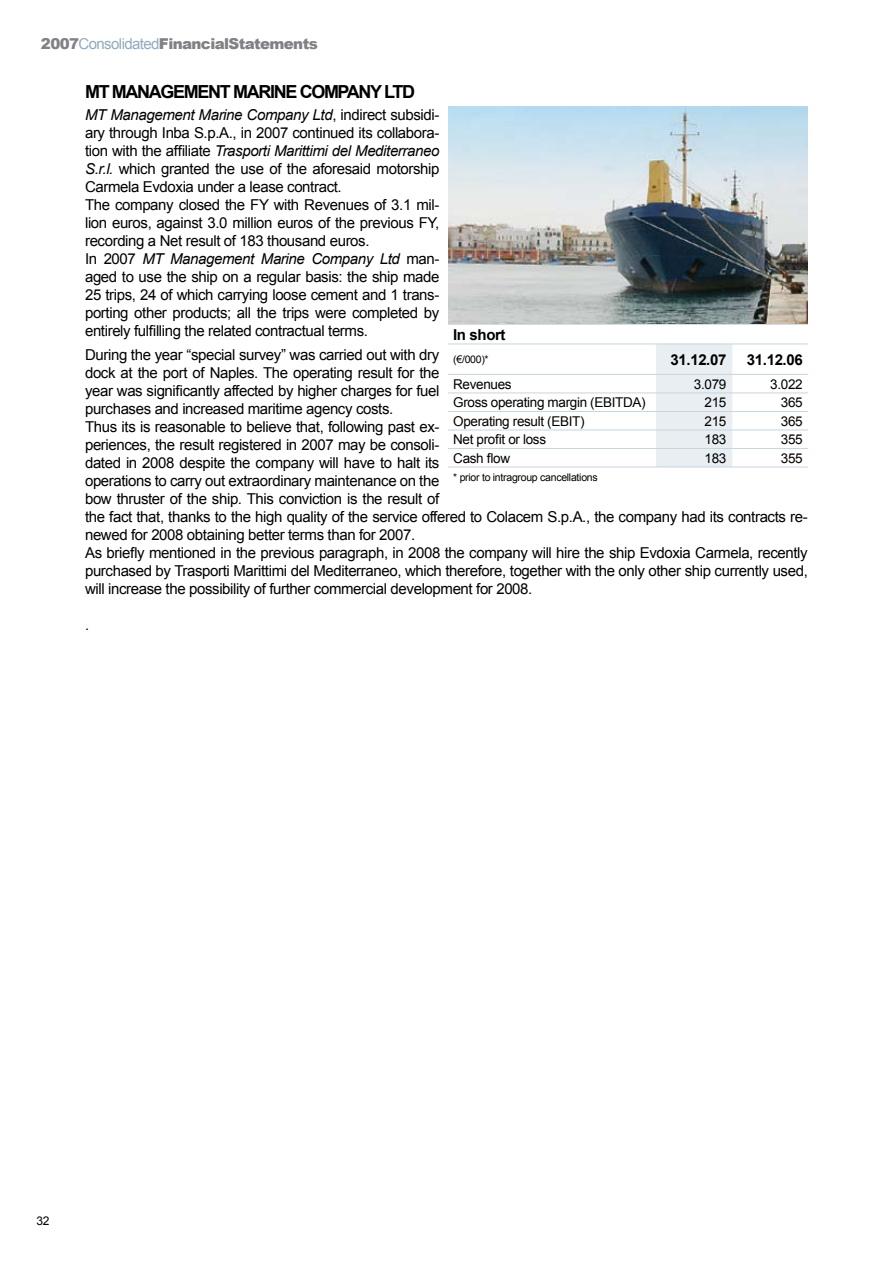
<style>
.page{position:relative;width:893px;height:1263px;background:#fff}
.page>*{position:absolute;margin:0;border:0;box-sizing:border-box;transform-origin:0 0}
.t1{font:700 18px "Arial";color:#000}
.t2{font:15px/18px "Arial";letter-spacing:-.025em;color:#000}
.t3{font:900 15px "Arial";letter-spacing:-.04em;color:#818084}
.t4{font:700 15px "Arial";letter-spacing:-.025em;color:#000}
.t5{font:13.5px "Arial";letter-spacing:-.025em;color:#000}
.t6{font:12px "Arial";color:#000}
.t7{font:10.5px "Arial";letter-spacing:-.025em;color:#000}
.s1{font-weight:400;color:#8faabe}
.s2{font-style:italic}
</style>
<div class="page">
<svg style="left:448px;top:343px;width:360px;height:1px"></svg>
<svg style="left:448px;top:345px;width:360px;height:122px"></svg>
<hr style="left:448px;top:374px;width:208px;height:1px;background:#c7d5df">
<hr style="left:448px;top:393px;width:208px;height:1px;background:#c7d5df">
<hr style="left:656px;top:393px;width:76px;height:1px;background:#c7d5df">
<hr style="left:732px;top:393px;width:76px;height:1px;background:#c7d5df">
<hr style="left:448px;top:411px;width:208px;height:1px;background:#c7d5df">
<hr style="left:656px;top:411px;width:76px;height:1px;background:#c7d5df">
<hr style="left:732px;top:411px;width:76px;height:1px;background:#c7d5df">
<hr style="left:448px;top:430px;width:208px;height:1px;background:#c7d5df">
<hr style="left:656px;top:430px;width:76px;height:1px;background:#c7d5df">
<hr style="left:732px;top:430px;width:76px;height:1px;background:#c7d5df">
<hr style="left:448px;top:448px;width:208px;height:1px;background:#c7d5df">
<hr style="left:656px;top:448px;width:76px;height:1px;background:#c7d5df">
<hr style="left:732px;top:448px;width:76px;height:1px;background:#c7d5df">
<hr style="left:448px;top:467px;width:208px;height:1px;background:#c7d5df">
<hr style="left:656px;top:467px;width:76px;height:1px;background:#c7d5df">
<hr style="left:732px;top:467px;width:76px;height:1px;background:#c7d5df">
<hr style="left:732px;top:374px;width:76px;height:1px;background:#c7d5df">
<hr style="left:448px;top:324px;width:208px;height:1px;background:#c7d5df">
<hr style="left:656px;top:324px;width:76px;height:1px;background:#c7d5df">
<hr style="left:732px;top:324px;width:76px;height:1px;background:#c7d5df">
<hr style="left:448px;top:344px;width:208px;height:1px;background:#c7d5df">
<hr style="left:656px;top:344px;width:76px;height:1px;background:#c7d5df">
<hr style="left:732px;top:344px;width:76px;height:1px;background:#c7d5df">
<hr style="left:656px;top:374px;width:76px;height:1px;background:#c7d5df">
<img style="left:448px;top:107px;width:360px;height:217px">
<p class="t3" style="left:41px;top:33px;width:278px">2007<span class="s1">Consolidated</span>FinancialStatements</p>
<p class="t1" style="left:85px;top:80px;width:40px">MT MANAGEMENT</p>
<p class="t1" style="left:233px;top:80px;width:12px">MARINE</p>
<p class="t1" style="left:300px;top:80px;width:14px">COM</p>
<p class="t1" style="left:338px;top:80px;width:23px">PANY</p>
<p class="t1" style="left:384px;top:80px;width:11px">LTD</p>
<p class="t2" style="left:85px;top:106px;width:356px"><span class="s2">MT Management Marine Company Ltd</span>, indirect subsidi&shy;ary through Inba S.p.A., in 2007 continued its collabora&shy;tion with the affiliate <span class="s2">Trasporti Marittimi del Mediterraneo S.r.l.</span> which granted the use of the aforesaid motorship Carmela Evdoxia under a lease contract.<br>The company closed the FY with Revenues of 3.1 mil&shy;lion euros, against 3.0 million euros of the previous FY, recording a Net result of 183 thousand euros.<br>In 2007 <span class="s2">MT Management Marine Company Ltd</span> man&shy;aged to use the ship on a regular basis: the ship made 25 trips, 24 of which carrying loose cement and 1 trans&shy;porting other products; all the trips were completed by entirely fulfilling the related contractual terms.</p>
<p class="t2" style="left:85px;top:346px;width:724px">During the year “special survey” was carried out with dry<br>dock at the port of Naples. The operating result for the<br>year was significantly affected by higher charges for fuel<br>purchases and increased maritime agency costs.<br>Thus its is reasonable to believe that, following past ex-<br>periences, the result registered in 2007 may be consoli-<br>dated in 2008 despite the company will have to halt its<br>operations to carry out extraordinary maintenance on the<br>bow thruster of the ship. This conviction is the result of<br>the fact that, thanks to the high quality of the service offered to Colacem S.p.A., the company had its contracts re&shy;newed for 2008 obtaining better terms than for 2007.<br>As briefly mentioned in the previous paragraph, in 2008 the company will hire the ship Evdoxia Carmela, recently purchased by Trasporti Marittimi del Mediterraneo, which therefore, together with the only other ship currently used, will increase the possibility of further commercial development for 2008.</p>
<p class="t2" style="left:85px;top:616px;width:6px">.</p>
<p class="t4" style="left:453px;top:324px;width:54px">IN SHORT</p>
<p class="t7" style="left:453px;top:352px;width:37px">(€/000)*</p>
<p class="t4" style="left:671px;top:349px;width:57px">31.12.07</p>
<p class="t4" style="left:747px;top:349px;width:57px">31.12.06</p>
<p class="t5" style="left:453px;top:375px;width:60px">Revenues</p>
<p class="t5" style="left:694px;top:375px;width:34px">3.079</p>
<p class="t5" style="left:770px;top:375px;width:34px">3.022</p>
<p class="t5" style="left:453px;top:393px;width:194px">Gross operating margin (EBITDA)</p>
<p class="t5" style="left:705px;top:393px;width:23px">215</p>
<p class="t5" style="left:781px;top:393px;width:23px">365</p>
<p class="t5" style="left:453px;top:412px;width:133px">Operating result (EBIT)</p>
<p class="t5" style="left:705px;top:412px;width:23px">215</p>
<p class="t5" style="left:781px;top:412px;width:23px">365</p>
<p class="t5" style="left:453px;top:430px;width:94px">Net profit or loss</p>
<p class="t5" style="left:705px;top:430px;width:23px">183</p>
<p class="t5" style="left:781px;top:430px;width:23px">355</p>
<p class="t5" style="left:453px;top:449px;width:58px">Cash flow</p>
<p class="t5" style="left:705px;top:449px;width:23px">183</p>
<p class="t5" style="left:781px;top:449px;width:23px">355</p>
<p class="t7" style="left:453px;top:470px;width:146px">* prior to intragroup cancellations</p>
<p class="t6" style="left:37px;top:1213px;width:15px">32</p>
</div>
